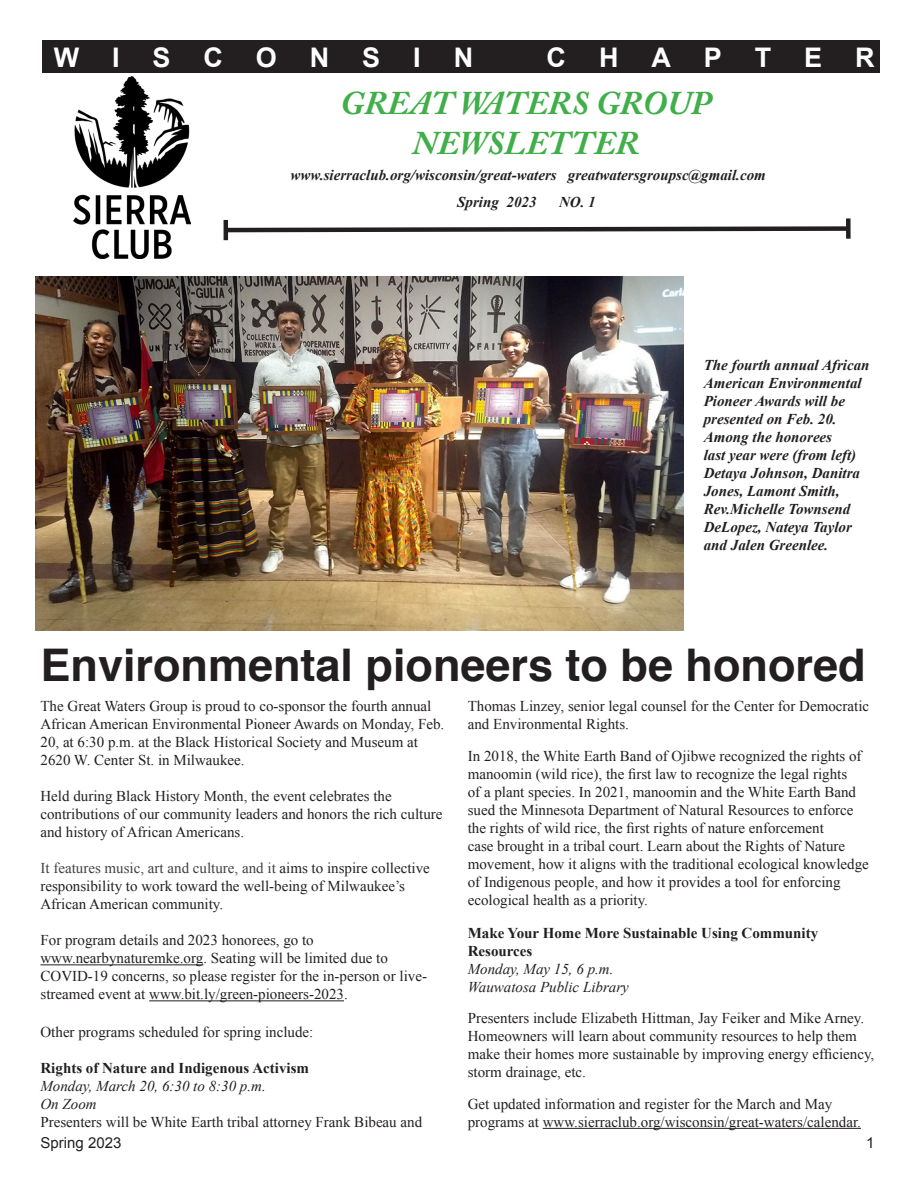
<style>
.page{position:relative;width:918px;height:1188px;background:#fff}
.page>*{position:absolute;margin:0;border:0;box-sizing:border-box;transform-origin:0 0}
.t1{font:700 45px "Helvetica";color:#231f20}
.Body_copy{font:italic 700 33px "Adobe Caslon Pro";color:#40ae49}
.t2{font:700 27px "Arial";letter-spacing:1.22em;color:#fff}
.t3{font:15px/18px "Times New Roman";color:#231f20}
.Body_copy-2{font:italic 700 15px/18px "Times New Roman";color:#231f20}
.t4{font:700 15px/18px "Times New Roman";color:#231f20}
.t5{font:italic 15px "Times New Roman";color:#231f20}
.t6{font:15px "Arial";color:#231f20}
.s1{color:#424242}
</style>
<div class="page">
<svg style="left:223px;top:224px;width:623px;height:11px"></svg>
<hr style="left:224px;top:220px;width:4px;height:20px;background:#231f20">
<div style="left:846px;top:218px;width:5px;height:21px;background:#231f20"></div>
<img style="left:74px;top:76px;width:117px;height:182px">
<img style="left:35px;top:277px;width:649px;height:353px">
<hr style="left:40px;top:964px;width:163px;height:1px;background:#231f20">
<hr style="left:149px;top:1000px;width:195px;height:1px;background:#231f20">
<div style="left:43px;top:40px;width:837px;height:33px;background:#231f20"></div>
<hr style="left:543px;top:1128px;width:318px;height:1px;background:#231f20">
<p class="t2" style="left:54px;top:39px;width:421px">WISCONSIN</p>
<p class="t2" style="left:547px;top:39px;width:330px">CHAPTER</p>
<p class="Body_copy" style="left:340px;top:84px;width:373px">GREAT WATERS GROUP</p>
<p class="Body_copy" style="left:413px;top:123px;width:228px">NEWSLETTER</p>
<p class="Body_copy-2" style="left:291px;top:166px;width:477px">www.sierraclub.org/wisconsin/great-waters greatwatersgroupsc@gmail.com</p>
<p class="Body_copy-2" style="left:457px;top:193px;width:81px">Spring 2023</p>
<p class="Body_copy-2" style="left:559px;top:193px;width:38px">NO. 1</p>
<p class="Body_copy-2" style="left:704px;top:356px;width:167px">The fourth annual African<br>American Environmental<br>Pioneer Awards will be presented on Feb. 20.<br>Among the honorees<br>last year were (from left)<br>Detaya Johnson, Danitra<br>Jones, Lamont Smith,<br>Rev.Michelle Townsend<br>DeLopez, Nateya Taylor and Jalen Greenlee.</p>
<p class="t1" style="left:40px;top:628px;width:827px">Environmental pioneers to be honored</p>
<p class="t3" style="left:40px;top:697px;width:405px">The Great Waters Group is proud to co-sponsor the fourth annual African American Environmental Pioneer Awards on Monday, Feb.<br>20, at 6:30 p.m. at the Black Historical Society and Museum at 2620 W. Center St. in Milwaukee.</p>
<p class="t3" style="left:40px;top:787px;width:404px">Held during Black History Month, the event celebrates the contributions of our community leaders and honors the rich culture and history of African Americans.</p>
<p class="t3" style="left:40px;top:859px;width:391px"><span class="s1">It features music, art and culture, and it</span> aims to inspire collective responsibility to work toward the well-being of Milwaukee’s<br>African American community.</p>
<p class="t3" style="left:40px;top:931px;width:275px">For program details and 2023 honorees, go to</p>
<p class="t3" style="left:40px;top:949px;width:388px">www.nearbynaturemke.org. Seating will be limited due to<br>COVID-19 concerns, so please register for the in-person or live&shy;streamed event at www.bit.ly/green-pioneers-2023.</p>
<p class="t3" style="left:40px;top:1022px;width:274px">Other programs scheduled for spring include:</p>
<p class="t4" style="left:40px;top:1058px;width:270px">Rights of Nature and Indigenous Activism</p>
<p class="t5" style="left:40px;top:1075px;width:227px">Monday, March 20, 6:30 to 8:30 p.m.</p>
<p class="t5" style="left:40px;top:1093px;width:58px">On Zoom</p>
<p class="t3" style="left:40px;top:1112px;width:383px">Presenters will be White Earth tribal attorney Frank Bibeau and</p>
<p class="t3" style="left:468px;top:697px;width:403px">Thomas Linzey, senior legal counsel for the Center for Democratic and Environmental Rights.</p>
<p class="t3" style="left:468px;top:746px;width:403px">In 2018, the White Earth Band of Ojibwe recognized the rights of manoomin (wild rice), the first law to recognize the legal rights<br>of a plant species. In 2021, manoomin and the White Earth Band sued the Minnesota Department of Natural Resources to enforce the rights of wild rice, the first rights of nature enforcement<br>case brought in a tribal court. Learn about the Rights of Nature movement, how it aligns with the traditional ecological knowledge of Indigenous people, and how it provides a tool for enforcing ecological health as a priority.</p>
<p class="t4" style="left:468px;top:923px;width:352px">Make Your Home More Sustainable Using Community<br>Resources</p>
<p class="t5" style="left:468px;top:958px;width:147px">Monday, May 15, 6 p.m.</p>
<p class="t5" style="left:468px;top:976px;width:163px">Wauwatosa Public Library</p>
<p class="t3" style="left:468px;top:1009px;width:408px">Presenters include Elizabeth Hittman, Jay Feiker and Mike Arney.<br>Homeowners will learn about community resources to help them make their homes more sustainable by improving energy efficiency, storm drainage, etc.</p>
<p class="t3" style="left:468px;top:1094px;width:395px">Get updated information and register for the March and May programs at www.sierraclub.org/wisconsin/great-waters/calendar.</p>
<p class="t6" style="left:40px;top:1132px;width:82px">Spring 2023</p>
<p class="t6" style="left:866px;top:1132px;width:10px">1</p>
</div>
